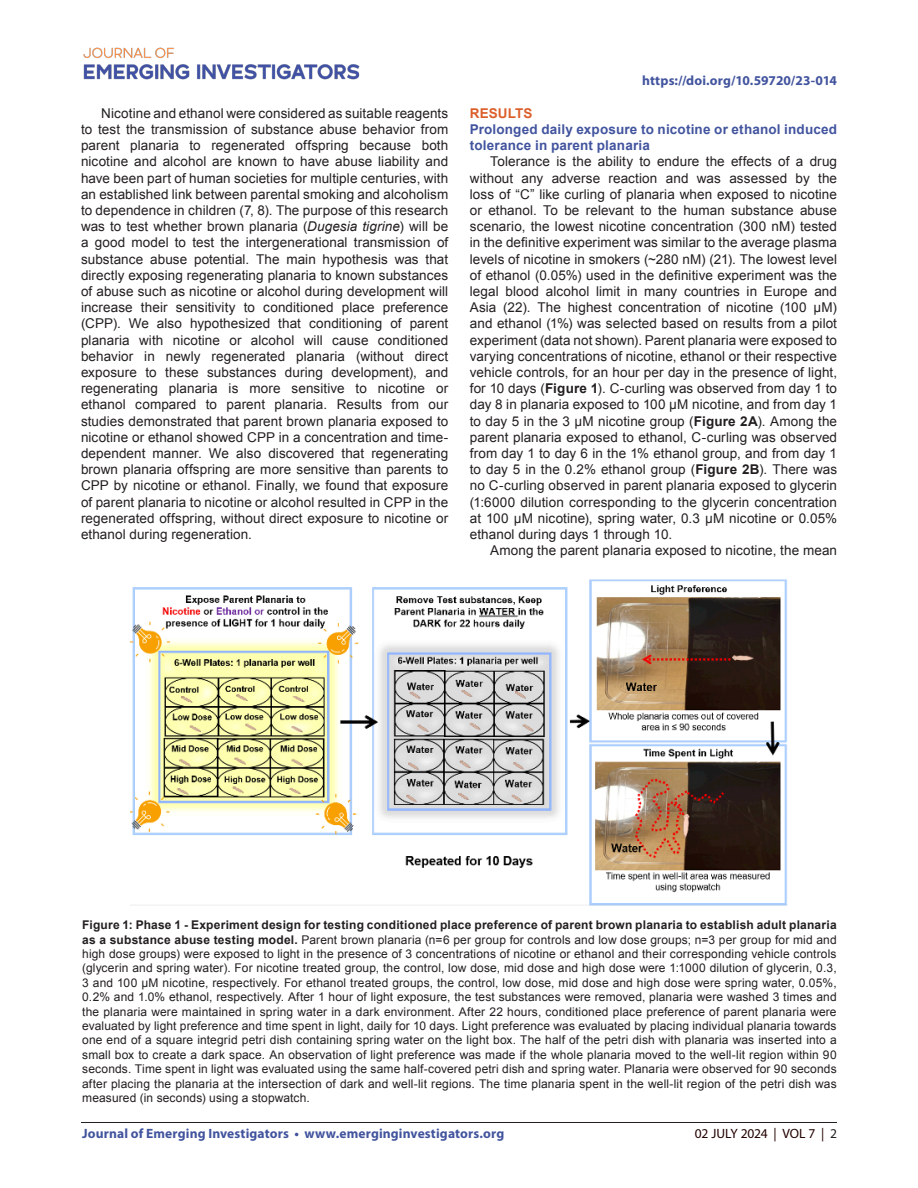
<style>
.page{position:relative;width:918px;height:1188px;background:#fff}
.page>*{position:absolute;margin:0;border:0;box-sizing:border-box;transform-origin:0 0}
.t1{font:13.5px/16.2px "Arial";letter-spacing:.005em;color:#231f20;text-align:justify}
.t2{font:700 13.5px "Myriad Pro";letter-spacing:.01em;color:#42549e}
.t3{font:700 13.5px/16.2px "Arial";letter-spacing:.01em;color:#42549e}
.t4{font:13.5px "Myriad Pro";letter-spacing:-.01em;color:#230000}
.t5{font:700 13.5px "Arial";letter-spacing:.005em;color:#dc5f2b}
.t6{font:12px/14.4px "Arial";letter-spacing:.01em;color:#231f20;text-align:justify}
.s1{font-style:italic}
.s2{font-weight:700}
.s3{color:#231f20}
</style>
<div class="page">
<hr style="left:81px;top:1122px;width:756px;height:1px;background:#231f20">
<img style="left:83px;top:47px;width:277px;height:33px">
<img style="left:130px;top:579px;width:657px;height:327px">
<p class="t2" style="left:642px;top:72px;width:196px">https://doi.org/10.59720/23-014</p>
<p class="t1" style="left:81px;top:105px;width:369px;text-indent:20px">Nicotine and ethanol were considered as suitable reagents to test the transmission of substance abuse behavior from parent planaria to regenerated offspring because both nicotine and alcohol are known to have abuse liability and have been part of human societies for multiple centuries, with an established link between parental smoking and alcoholism to dependence in children (7, 8). The purpose of this research was to test whether brown planaria (<span class="s1">Dugesia tigrine</span>) will be a good model to test the intergenerational transmission of substance abuse potential. The main hypothesis was that directly exposing regenerating planaria to known substances of abuse such as nicotine or alcohol during development will increase their sensitivity to conditioned place preference (CPP). We also hypothesized that conditioning of parent planaria with nicotine or alcohol will cause conditioned behavior in newly regenerated planaria (without direct exposure to these substances during development), and regenerating planaria is more sensitive to nicotine or ethanol compared to parent planaria. Results from our studies demonstrated that parent brown planaria exposed to nicotine or ethanol showed CPP in a concentration and time&shy;dependent manner. We also discovered that regenerating brown planaria offspring are more sensitive than parents to CPP by nicotine or ethanol. Finally, we found that exposure of parent planaria to nicotine or alcohol resulted in CPP in the regenerated offspring, without direct exposure to nicotine or ethanol during regeneration.</p>
<p class="t5" style="left:470px;top:104px;width:64px">RESULTS</p>
<p class="t3" style="left:470px;top:122px;width:369px">Prolonged daily exposure to nicotine or ethanol induced tolerance in parent planaria</p>
<p class="t1" style="left:470px;top:154px;width:369px;text-indent:20px">Tolerance is the ability to endure the effects of a drug without any adverse reaction and was assessed by the loss of “C” like curling of planaria when exposed to nicotine or ethanol. To be relevant to the human substance abuse scenario, the lowest nicotine concentration (300 nM) tested in the definitive experiment was similar to the average plasma levels of nicotine in smokers (~280 nM) (21). The lowest level of ethanol (0.05%) used in the definitive experiment was the legal blood alcohol limit in many countries in Europe and Asia (22). The highest concentration of nicotine (100 µM) and ethanol (1%) was selected based on results from a pilot experiment (data not shown). Parent planaria were exposed to varying concentrations of nicotine, ethanol or their respective vehicle controls, for an hour per day in the presence of light, for 10 days (<span class="s2">Figure 1</span>). C-curling was observed from day 1 to day 8 in planaria exposed to 100 µM nicotine, and from day 1 to day 5 in the 3 µM nicotine group (<span class="s2">Figure 2A</span>). Among the parent planaria exposed to ethanol, C-curling was observed from day 1 to day 6 in the 1% ethanol group, and from day 1 to day 5 in the 0.2% ethanol group (<span class="s2">Figure 2B</span>). There was no C-curling observed in parent planaria exposed to glycerin (1:6000 dilution corresponding to the glycerin concentration at 100 µM nicotine), spring water, 0.3 µM nicotine or 0.05% ethanol during days 1 through 10.</p>
<p class="t1" style="left:490px;top:543px;width:349px">Among the parent planaria exposed to nicotine, the mean</p>
<p class="t6" style="left:82px;top:918px;width:756px"><span class="s2">Figure 1: Phase 1 - Experiment design for testing conditioned place preference of parent brown planaria to establish adult planaria as a substance abuse testing model.</span> Parent brown planaria (n=6 per group for controls and low dose groups; n=3 per group for mid and high dose groups) were exposed to light in the presence of 3 concentrations of nicotine or ethanol and their corresponding vehicle controls (glycerin and spring water). For nicotine treated group, the control, low dose, mid dose and high dose were 1:1000 dilution of glycerin, 0.3, 3 and 100 µM nicotine, respectively. For ethanol treated groups, the control, low dose, mid dose and high dose were spring water, 0.05%, 0.2% and 1.0% ethanol, respectively. After 1 hour of light exposure, the test substances were removed, planaria were washed 3 times and the planaria were maintained in spring water in a dark environment. After 22 hours, conditioned place preference of parent planaria were evaluated by light preference and time spent in light, daily for 10 days. Light preference was evaluated by placing individual planaria towards one end of a square integrid petri dish containing spring water on the light box. The half of the petri dish with planaria was inserted into a small box to create a dark space. An observation of light preference was made if the whole planaria moved to the well-lit region within 90 seconds. Time spent in light was evaluated using the same half-covered petri dish and spring water. Planaria were observed for 90 seconds after placing the planaria at the intersection of dark and well-lit regions. The time planaria spent in the well-lit region of the petri dish was measured (in seconds) using a stopwatch.</p>
<p class="t2" style="left:82px;top:1125px;width:424px">Journal of Emerging Investigators • www.emerginginvestigators.org</p>
<p class="t4" style="left:695px;top:1125px;width:144px">02 JULY 2024 | VOL 7 | <span class="s3">2</span></p>
</div>
